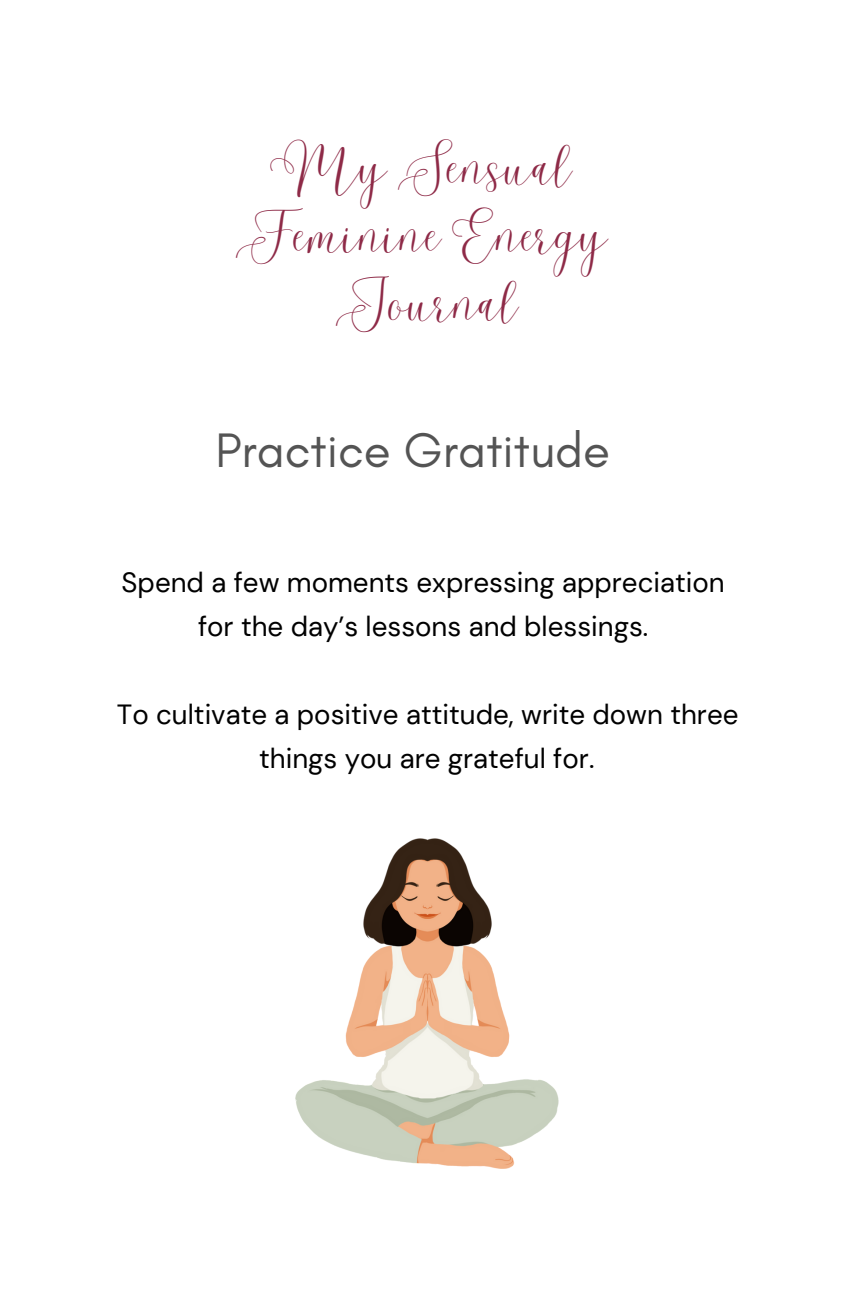
<style>
.page{position:relative;width:864px;height:1296px;background:#fff}
.page>*{position:absolute;margin:0;border:0;box-sizing:border-box;transform-origin:0 0}
.t1{font:49.4px "Glacial Indifference";color:#545454}
.t2{font:43.2px "Malibu";color:#8e2a47}
.t3{font:27.8px "DM Sans";color:#000}
</style>
<div class="page">
<img style="left:296px;top:838px;width:262px;height:330px">
<p class="t2" style="left:271px;top:141px;width:303px">My Sensual</p>
<p class="t2" style="left:235px;top:209px;width:374px">Feminine Energy</p>
<p class="t2" style="left:335px;top:277px;width:185px">Journal</p>
<p class="t1" style="left:215px;top:420px;width:396px">Practice Gratitude</p>
<p class="t3" style="left:122px;top:565px;width:605px">Spend a few moments expressing appreciation</p>
<p class="t3" style="left:198px;top:609px;width:452px">for the day’s lessons and blessings.</p>
<p class="t3" style="left:117px;top:697px;width:623px">To cultivate a positive attitude, write down three</p>
<p class="t3" style="left:259px;top:741px;width:337px">things you are grateful for.</p>
</div>
